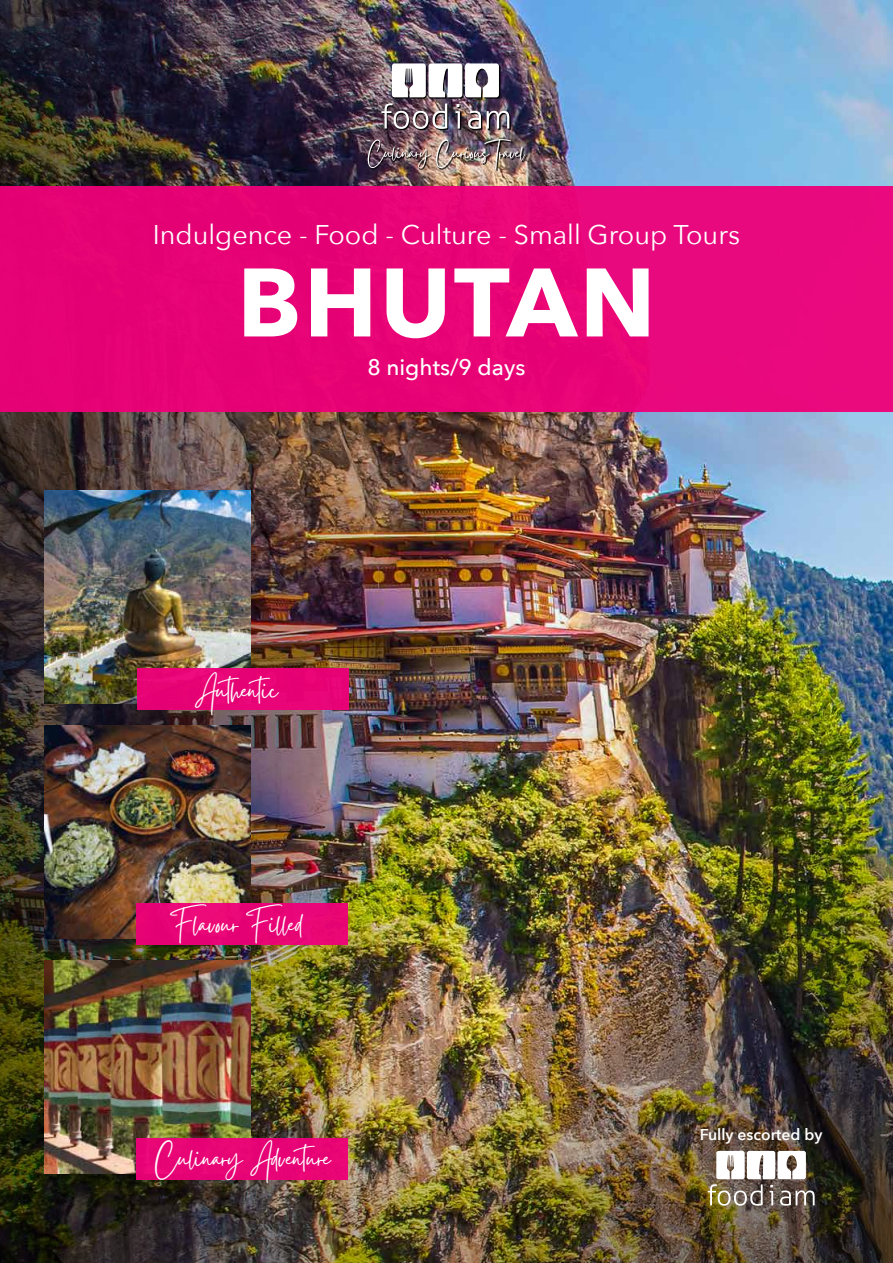
<style>
.page{position:relative;width:893px;height:1263px;background:#fff}
.page>*{position:absolute;margin:0;border:0;box-sizing:border-box;transform-origin:0 0}
.t1{font:700 96px "Avenir Next";letter-spacing:.03em;color:#fff}
.t2{font:33px "Gistesy";color:#fff}
.t3{font:27px "Avenir Next";color:#fff}
.t4{font:500 22.5px "Avenir Next";color:#fff}
.t5{font:600 15.75px "Avenir Next";color:#fff}
</style>
<div class="page">
<img style="left:446px;top:0;width:447px;height:528px">
<img style="left:0;top:0;width:446px;height:528px">
<img style="left:0;top:528px;width:893px;height:735px">
<img style="left:45px;top:961px;width:206px;height:212px">
<img style="left:45px;top:726px;width:206px;height:212px">
<img style="left:45px;top:491px;width:206px;height:212px">
<div style="left:137px;top:668px;width:212px;height:42px;background:#e70374"></div>
<div style="left:136px;top:903px;width:212px;height:42px;background:#e80575"></div>
<div style="left:136px;top:1138px;width:212px;height:42px;background:#e70475"></div>
<img style="left:708px;top:1151px;width:107px;height:55px">
<div style="left:0;top:186px;width:893px;height:225px;background:#e80476"></div>
<img style="left:369px;top:64px;width:157px;height:107px">
<svg style="left:381px;top:103px;width:66px;height:26px"></svg>
<svg style="left:468px;top:111px;width:13px;height:18px"></svg>
<svg style="left:487px;top:111px;width:22px;height:18px"></svg>
<svg style="left:392px;top:63px;width:107px;height:34px"></svg>
<svg style="left:455px;top:104px;width:5px;height:25px"></svg>
<img style="left:368px;top:139px;width:157px;height:31px">
<p class="t3" style="left:153px;top:211px;width:589px">Indulgence - Food - Culture - Small Group Tours</p>
<h1 class="t1" style="left:237px;top:220px;width:420px">BHUTAN</h1>
<p class="t4" style="left:367px;top:348px;width:160px">8 nights/9 days</p>
<p class="t2" style="left:196px;top:667px;width:85px">Authentic</p>
<p class="t2" style="left:170px;top:901px;width:134px">Flavour Filled</p>
<p class="t2" style="left:156px;top:1136px;width:176px">Culinary Adventure</p>
<p class="t5" style="left:700px;top:1121px;width:124px">Fully escorted by</p>
</div>
